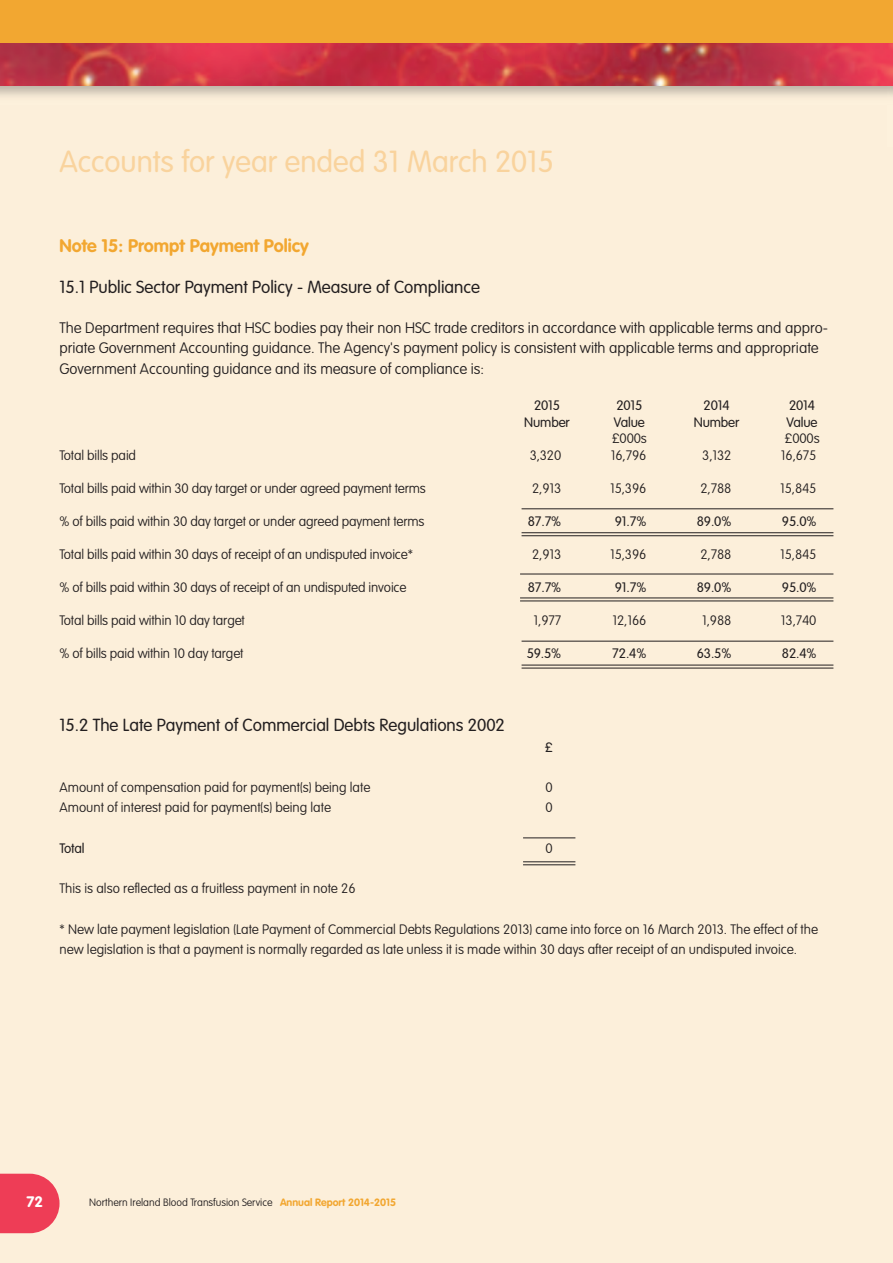
<style>
.page{position:relative;width:893px;height:1263px;background:#fff}
.page>*{position:absolute;margin:0;border:0;box-sizing:border-box;transform-origin:0 0}
.t1{font:300 30px "VAG Rounded";color:#f9d39d}
.t2{font:700 18px "VAG Rounded";color:#f2a731}
.t3{font:300 17.25px "VAG Rounded";color:#231f20}
.t4{font:100 15px/20.2px "VAG Rounded";color:#231f20}
.t5{font:700 15px "VAG Rounded";color:#fff}
.t6{font:100 13.5px/20.2px "VAG Rounded";color:#231f20}
.t7{font:300 13.5px "VAG Rounded";letter-spacing:-.01em;color:#231f20}
.t8{font:100 10.5px "VAG Rounded";color:#231f20}
.s1{font-weight:700;color:#f2a731}
</style>
<div class="page">
<div style="left:0;top:68px;width:893px;height:1195px;background:#fcefda"></div>
<img style="left:0;top:85px;width:886px;height:11px">
<img style="left:886px;top:85px;width:7px;height:11px">
<img style="left:0;top:43px;width:893px;height:42px">
<svg style="left:0;top:1174px;width:60px;height:59px"></svg>
<div style="left:0;top:0;width:893px;height:43px;background:#f2a731"></div>
<hr style="left:523px;top:837px;width:52px;height:1px;background:#231f20">
<hr style="left:523px;top:861px;width:52px;height:1px;background:#231f20">
<hr style="left:523px;top:864px;width:52px;height:1px;background:#231f20">
<hr style="left:522px;top:641px;width:311px;height:1px;background:#231f20">
<hr style="left:522px;top:665px;width:311px;height:1px;background:#231f20">
<hr style="left:522px;top:668px;width:311px;height:1px;background:#231f20">
<hr style="left:520px;top:574px;width:313px;height:1px;background:#231f20">
<hr style="left:520px;top:597px;width:313px;height:1px;background:#231f20">
<hr style="left:520px;top:600px;width:313px;height:1px;background:#231f20">
<hr style="left:522px;top:508px;width:311px;height:1px;background:#231f20">
<hr style="left:522px;top:532px;width:311px;height:1px;background:#231f20">
<hr style="left:522px;top:535px;width:311px;height:1px;background:#231f20">
<h1 class="t1" style="left:60px;top:149px;width:496px">Accounts for year ended 31 March 2015</h1>
<h2 class="t2" style="left:60px;top:238px;width:251px">Note 15: Prompt Payment Policy</h2>
<p class="t3" style="left:60px;top:279px;width:422px">15.1 Public Sector Payment Policy - Measure of Compliance</p>
<p class="t4" style="left:60px;top:319px;width:770px">The Department requires that HSC bodies pay their non HSC trade creditors in accordance with applicable terms and appro&shy;priate Government Accounting guidance. The Agency's payment policy is consistent with applicable terms and appropriate<br>Government Accounting guidance and its measure of compliance is:</p>
<p class="t7" style="left:534px;top:400px;width:28px">2015</p>
<p class="t7" style="left:616px;top:400px;width:28px">2015</p>
<p class="t7" style="left:704px;top:400px;width:28px">2014</p>
<p class="t7" style="left:789px;top:400px;width:28px">2014</p>
<p class="t7" style="left:524px;top:416px;width:47px">Number</p>
<p class="t7" style="left:614px;top:416px;width:32px">Value</p>
<p class="t7" style="left:694px;top:416px;width:47px">Number</p>
<p class="t7" style="left:787px;top:416px;width:32px">Value</p>
<p class="t6" style="left:612px;top:429px;width:37px">£000s</p>
<p class="t6" style="left:784px;top:429px;width:37px">£000s</p>
<p class="t6" style="left:60px;top:446px;width:78px">Total bills paid</p>
<p class="t6" style="left:530px;top:446px;width:33px">3,320</p>
<p class="t6" style="left:611px;top:446px;width:37px">16,796</p>
<p class="t6" style="left:702px;top:446px;width:31px">3,132</p>
<p class="t6" style="left:781px;top:446px;width:37px">16,675</p>
<p class="t6" style="left:60px;top:479px;width:368px">Total bills paid within 30 day target or under agreed payment terms</p>
<p class="t6" style="left:532px;top:479px;width:31px">2,913</p>
<p class="t6" style="left:610px;top:479px;width:38px">15,396</p>
<p class="t6" style="left:700px;top:479px;width:32px">2,788</p>
<p class="t6" style="left:780px;top:479px;width:38px">15,845</p>
<p class="t6" style="left:60px;top:512px;width:367px">% of bills paid within 30 day target or under agreed payment terms</p>
<p class="t7" style="left:528px;top:515px;width:35px">87.7%</p>
<p class="t7" style="left:615px;top:515px;width:33px">91.7%</p>
<p class="t7" style="left:697px;top:515px;width:36px">89.0%</p>
<p class="t7" style="left:782px;top:515px;width:36px">95.0%</p>
<p class="t6" style="left:60px;top:545px;width:355px">Total bills paid within 30 days of receipt of an undisputed invoice*</p>
<p class="t6" style="left:532px;top:545px;width:31px">2,913</p>
<p class="t6" style="left:610px;top:545px;width:38px">15,396</p>
<p class="t6" style="left:700px;top:545px;width:32px">2,788</p>
<p class="t6" style="left:780px;top:545px;width:38px">15,845</p>
<p class="t6" style="left:60px;top:578px;width:348px">% of bills paid within 30 days of receipt of an undisputed invoice</p>
<p class="t7" style="left:528px;top:581px;width:35px">87.7%</p>
<p class="t7" style="left:615px;top:581px;width:33px">91.7%</p>
<p class="t7" style="left:697px;top:581px;width:36px">89.0%</p>
<p class="t7" style="left:782px;top:581px;width:36px">95.0%</p>
<p class="t6" style="left:60px;top:611px;width:187px">Total bills paid within 10 day target</p>
<p class="t6" style="left:534px;top:611px;width:29px">1,977</p>
<p class="t6" style="left:613px;top:611px;width:35px">12,166</p>
<p class="t6" style="left:702px;top:611px;width:31px">1,988</p>
<p class="t6" style="left:781px;top:611px;width:37px">13,740</p>
<p class="t6" style="left:60px;top:644px;width:185px">% of bills paid within 10 day target</p>
<p class="t7" style="left:527px;top:647px;width:36px">59.5%</p>
<p class="t7" style="left:612px;top:647px;width:36px">72.4%</p>
<p class="t7" style="left:697px;top:647px;width:36px">63.5%</p>
<p class="t7" style="left:782px;top:647px;width:36px">82.4%</p>
<p class="t3" style="left:60px;top:718px;width:447px">15.2 The Late Payment of Commercial Debts Regulations 2002</p>
<p class="t7" style="left:545px;top:741px;width:10px">£</p>
<p class="t6" style="left:60px;top:778px;width:312px">Amount of compensation paid for payment(s) being late</p>
<p class="t6" style="left:546px;top:778px;width:9px">0</p>
<p class="t6" style="left:60px;top:798px;width:273px">Amount of interest paid for payment(s) being late</p>
<p class="t6" style="left:546px;top:798px;width:9px">0</p>
<p class="t7" style="left:60px;top:842px;width:27px">Total</p>
<p class="t6" style="left:546px;top:839px;width:9px">0</p>
<p class="t6" style="left:60px;top:879px;width:298px">This is also reflected as a fruitless payment in note 26</p>
<p class="t6" style="left:60px;top:920px;width:760px">* New late payment legislation (Late Payment of Commercial Debts Regulations 2013) came into force on 16 March 2013. The effect of the new legislation is that a payment is normally regarded as late unless it is made within 30 days after receipt of an undisputed invoice.</p>
<p class="t5" style="left:26px;top:1195px;width:18px">72</p>
<p class="t8" style="left:89px;top:1197px;width:308px">Northern Ireland Blood Transfusion Service <span class="s1">Annual Report 2014-2015</span></p>
</div>
